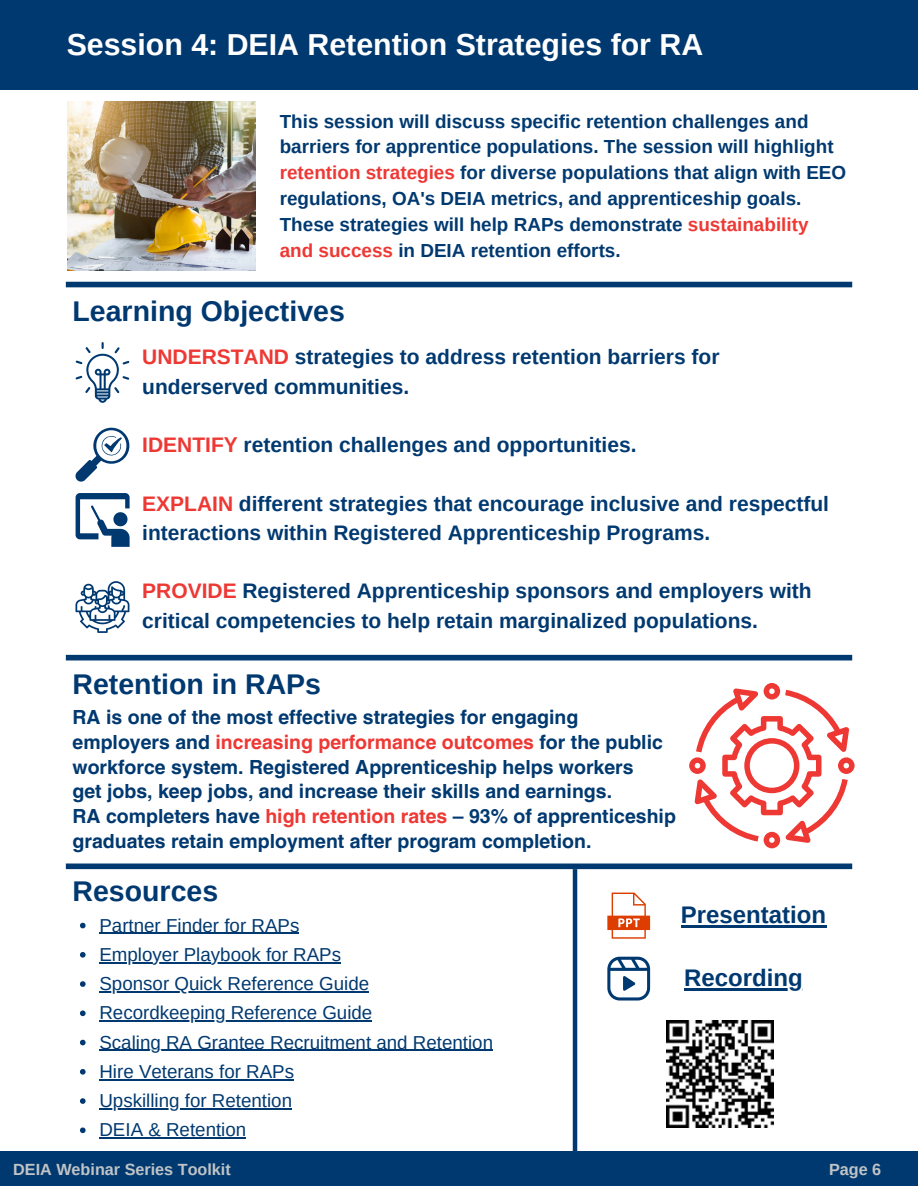
<style>
.page{position:relative;width:918px;height:1188px;background:#fff}
.page>*{position:absolute;margin:0;border:0;box-sizing:border-box;transform-origin:0 0}
.t1{font:700 30.3px "Arimo";color:#fff}
.t2{font:700 28.5px "Arimo";color:#003870}
.t3{font:700 24px "Arimo";color:#003970}
.t4{font:700 24px "Arimo";color:#003870}
.t5{font:700 21px/29.2px "Arimo";color:#003970}
.t6{font:700 19.5px/24.8px "Helvetica LT Pro";color:#003970}
.t7{font:700 18.9px/25.8px "Arimo";color:#003970}
.t8{font:18.75px "Arimo";color:#003970}
.t9{font:700 16.2px "Arimo";color:#c1c4c6}
.s1{color:#ee3834}
</style>
<div class="page">
<div style="left:0;top:1151px;width:918px;height:35px;background:#003970"></div>
<div style="left:66px;top:282px;width:786px;height:5px;background:#003970"></div>
<div style="left:66px;top:655px;width:786px;height:5px;background:#003970"></div>
<svg style="left:76px;top:342px;width:53px;height:61px"></svg>
<svg style="left:75px;top:428px;width:54px;height:54px"></svg>
<svg style="left:76px;top:493px;width:53px;height:54px"></svg>
<svg style="left:75px;top:581px;width:54px;height:52px"></svg>
<div style="left:66px;top:864px;width:786px;height:5px;background:#003970"></div>
<div style="left:0;top:0;width:918px;height:90px;background:#003970"></div>
<img style="left:67px;top:102px;width:188px;height:168px">
<svg style="left:689px;top:683px;width:166px;height:165px"></svg>
<hr style="left:573px;top:869px;width:4px;height:292px;background:#003970">
<svg style="left:607px;top:893px;width:43px;height:46px"></svg>
<svg style="left:607px;top:957px;width:43px;height:44px"></svg>
<svg style="left:80px;top:923px;width:6px;height:5px"></svg>
<hr style="left:99px;top:933px;width:200px;height:1px;background:#003970">
<svg style="left:80px;top:952px;width:6px;height:6px"></svg>
<hr style="left:99px;top:962px;width:242px;height:1px;background:#003970">
<svg style="left:80px;top:981px;width:6px;height:6px"></svg>
<hr style="left:99px;top:991px;width:270px;height:1px;background:#003970">
<svg style="left:80px;top:1010px;width:6px;height:6px"></svg>
<hr style="left:99px;top:1021px;width:273px;height:1px;background:#003970">
<svg style="left:80px;top:1040px;width:6px;height:5px"></svg>
<hr style="left:99px;top:1050px;width:394px;height:1px;background:#003970">
<svg style="left:80px;top:1069px;width:6px;height:6px"></svg>
<hr style="left:99px;top:1079px;width:195px;height:1px;background:#003970">
<svg style="left:80px;top:1098px;width:6px;height:6px"></svg>
<hr style="left:99px;top:1108px;width:193px;height:1px;background:#003970">
<svg style="left:80px;top:1127px;width:6px;height:6px"></svg>
<hr style="left:99px;top:1138px;width:147px;height:1px;background:#003970">
<hr style="left:681px;top:925px;width:145px;height:2px;background:#003970">
<hr style="left:684px;top:988px;width:119px;height:2px;background:#003870">
<img style="left:666px;top:1021px;width:107px;height:106px">
<p class="t1" style="left:67px;top:28px;width:638px">Session 4: DEIA Retention Strategies for RA</p>
<p class="t7" style="left:280px;top:108px;width:568px">This session will discuss specific retention challenges and barriers for apprentice populations. The session will highlight <span class="s1">retention strategies</span> for diverse populations that align with EEO regulations, OA's DEIA metrics, and apprenticeship goals.<br>These strategies will help RAPs demonstrate <span class="s1">sustainability</span></p>
<p class="t7" style="left:280px;top:237px;width:342px"><span class="s1">and success</span> in DEIA retention efforts.</p>
<p class="t2" style="left:73px;top:295px;width:274px">Learning Objectives</p>
<p class="t5" style="left:142px;top:342px;width:579px"><span class="s1">UNDERSTAND</span> strategies to address retention barriers for underserved communities.</p>
<p class="t5" style="left:142px;top:430px;width:496px"><span class="s1">IDENTIFY</span> retention challenges and opportunities.</p>
<p class="t5" style="left:142px;top:489px;width:688px"><span class="s1">EXPLAIN</span> different strategies that encourage inclusive and respectful interactions within Registered Apprenticeship Programs.</p>
<p class="t5" style="left:142px;top:576px;width:671px"><span class="s1">PROVIDE</span> Registered Apprenticeship sponsors and employers with critical competencies to help retain marginalized populations.</p>
<p class="t2" style="left:73px;top:668px;width:250px">Retention in RAPs</p>
<p class="t6" style="left:73px;top:707px;width:592px">RA is one of the most effective strategies for engaging employers and <span class="s1">increasing performance outcomes</span> for the public workforce system. Registered Apprenticeship helps workers</p>
<p class="t6" style="left:73px;top:781px;width:541px">get jobs, keep jobs, and increase their skills and earnings.</p>
<p class="t6" style="left:73px;top:806px;width:605px">RA completers have <span class="s1">high retention rates</span> – 93% of apprenticeship graduates retain employment after program completion.</p>
<p class="t2" style="left:73px;top:875px;width:147px">Resources</p>
<p class="t8" style="left:99px;top:915px;width:201px">Partner Finder for RAPs</p>
<p class="t8" style="left:99px;top:944px;width:243px">Employer Playbook for RAPs</p>
<p class="t8" style="left:99px;top:973px;width:271px">Sponsor Quick Reference Guide</p>
<p class="t8" style="left:99px;top:1003px;width:274px">Recordkeeping Reference Guide</p>
<p class="t8" style="left:99px;top:1032px;width:395px">Scaling RA Grantee Recruitment and Retention</p>
<p class="t8" style="left:99px;top:1061px;width:196px">Hire Veterans for RAPs</p>
<p class="t8" style="left:99px;top:1090px;width:194px">Upskilling for Retention</p>
<p class="t8" style="left:99px;top:1120px;width:148px">DEIA &amp; Retention</p>
<p class="t3" style="left:681px;top:901px;width:147px">Presentation</p>
<p class="t4" style="left:684px;top:964px;width:120px">Recording</p>
<p class="t9" style="left:13px;top:1160px;width:219px">DEIA Webinar Series Toolkit</p>
<p class="t9" style="left:829px;top:1160px;width:54px">Page 6</p>
</div>
